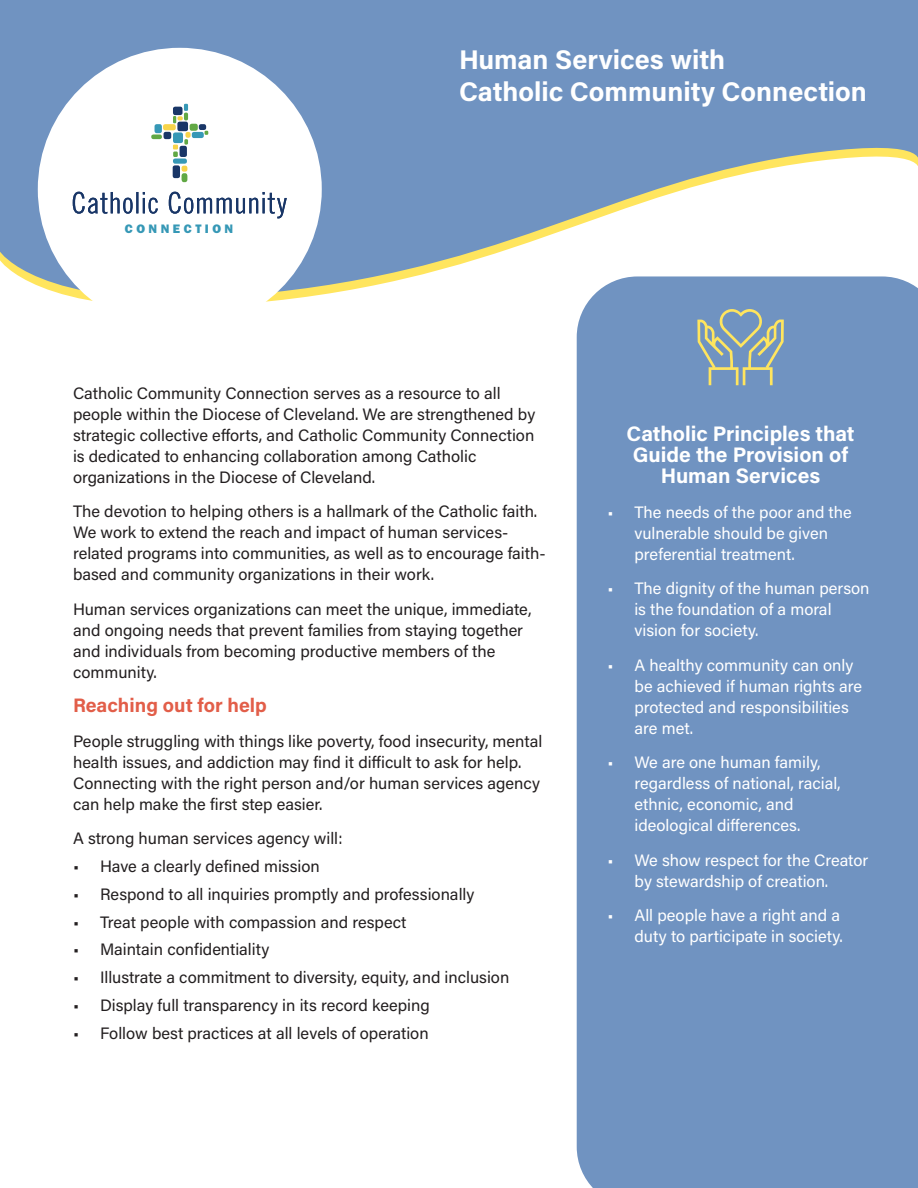
<style>
.page{position:relative;width:918px;height:1188px;background:#fff}
.page>*{position:absolute;margin:0;border:0;box-sizing:border-box;transform-origin:0 0}
.t1{font:700 27px/32.4px "Acumin Pro";color:#fff}
.t2{font:700 21px/21px "Acumin Pro";color:#fff;text-align:center}
.t3{font:700 19.5px "Acumin Pro";color:#e25e49}
.t4{font:16.5px/21px "Acumin Pro";color:#231f20}
.t5{font:16.5px/21px "Acumin Pro";color:#fff}
.t6{font:800 12.3px "Franklin Gothic";letter-spacing:.28em;color:#3698b6}
</style>
<div class="page">
<svg style="left:0;top:0;width:918px;height:302px;fill:#7093c1"></svg>
<div style="left:577px;top:276px;width:341px;height:912px;background:#7093c1"></div>
<div style="left:38px;top:48px;width:284px;height:283px;background:#fff;border-radius:50%"></div>
<div style="left:192px;top:132px;width:12px;height:6px;background:#3698b6;border-radius:2px"></div>
<div style="left:164px;top:132px;width:7px;height:7px;background:#193667;border-radius:2px"></div>
<div style="left:182px;top:173px;width:5px;height:9px;background:#61a844;border-radius:2px"></div>
<div style="left:163px;top:124px;width:13px;height:6px;background:#f7d44a;border-radius:2px"></div>
<svg style="left:173px;top:104px;width:15px;height:19px"></svg>
<div style="left:177px;top:122px;width:11px;height:9px;background:#193667;border-radius:2px"></div>
<div style="left:190px;top:124px;width:8px;height:7px;background:#61a844;border-radius:2px"></div>
<div style="left:180px;top:146px;width:7px;height:11px;background:#193667;border-radius:2px"></div>
<div style="left:199px;top:124px;width:7px;height:6px;background:#193667;border-radius:2px"></div>
<svg style="left:205px;top:131px;width:3px;height:4px"></svg>
<div style="left:155px;top:124px;width:7px;height:9px;background:#3698b6;border-radius:2px"></div>
<div style="left:151px;top:134px;width:11px;height:5px;background:#61a844;border-radius:2px"></div>
<div style="left:173px;top:132px;width:10px;height:11px;background:#3698b6;border-radius:2px"></div>
<svg style="left:184px;top:132px;width:7px;height:13px"></svg>
<svg style="left:173px;top:145px;width:5px;height:12px"></svg>
<div style="left:173px;top:159px;width:14px;height:5px;background:#3698b6;border-radius:2px"></div>
<div style="left:173px;top:165px;width:7px;height:13px;background:#193667;border-radius:2px"></div>
<svg style="left:182px;top:166px;width:5px;height:6px"></svg>
<svg style="left:73px;top:192px;width:214px;height:26px"></svg>
<svg style="left:697px;top:309px;width:87px;height:76px"></svg>
<p class="t6" style="left:125px;top:222px;width:110px">CONNECTION</p>
<p class="t1" style="left:459px;top:42px;width:409px">Human Services with<br>Catholic Community Connection</p>
<p class="t4" style="left:73px;top:382px;width:464px">Catholic Community Connection serves as a resource to all people within the Diocese of Cleveland. We are strengthened by strategic collective efforts, and Catholic Community Connection is dedicated to enhancing collaboration among Catholic organizations in the Diocese of Cleveland.</p>
<p class="t4" style="left:73px;top:500px;width:474px">The devotion to helping others is a hallmark of the Catholic faith.<br>We work to extend the reach and impact of human services&shy;related programs into communities, as well as to encourage faith&shy;based and community organizations in their work.</p>
<p class="t4" style="left:73px;top:598px;width:460px">Human services organizations can meet the unique, immediate, and ongoing needs that prevent families from staying together and individuals from becoming productive members of the community.</p>
<p class="t3" style="left:73px;top:692px;width:195px">Reaching out for help</p>
<p class="t4" style="left:73px;top:730px;width:471px">People struggling with things like poverty, food insecurity, mental health issues, and addiction may find it difficult to ask for help.<br>Connecting with the right person and/or human services agency can help make the first step easier.</p>
<p class="t4" style="left:73px;top:827px;width:271px">A strong human services agency will:</p>
<p class="t4" style="left:73px;top:855px;width:248px">• Have a clearly defined mission</p>
<p class="t4" style="left:73px;top:883px;width:403px">• Respond to all inquiries promptly and professionally</p>
<p class="t4" style="left:73px;top:911px;width:335px">• Treat people with compassion and respect</p>
<p class="t4" style="left:73px;top:938px;width:198px">• Maintain confidentiality</p>
<p class="t4" style="left:73px;top:966px;width:438px">• Illustrate a commitment to diversity, equity, and inclusion</p>
<p class="t4" style="left:73px;top:994px;width:358px">• Display full transparency in its record keeping</p>
<p class="t4" style="left:73px;top:1022px;width:357px">• Follow best practices at all levels of operation</p>
<p class="t2" style="left:627px;top:423px;width:229px">Catholic Principles that<br>Guide the Provision of<br>Human Services</p>
<p class="t5" style="left:634px;top:501px;width:219px;text-indent:-27px">• The needs of the poor and the vulnerable should be given preferential treatment.</p>
<p class="t5" style="left:634px;top:577px;width:237px;text-indent:-27px">• The dignity of the human person is the foundation of a moral vision for society.</p>
<p class="t5" style="left:634px;top:654px;width:229px;text-indent:-27px">• A healthy community can only be achieved if human rights are protected and responsibilities are met.</p>
<p class="t5" style="left:634px;top:751px;width:208px;text-indent:-27px">• We are one human family, regardless of national, racial, ethnic, economic, and ideological differences.</p>
<p class="t5" style="left:634px;top:849px;width:235px;text-indent:-27px">• We show respect for the Creator by stewardship of creation.</p>
<p class="t5" style="left:608px;top:904px;width:237px;text-align:right">• All people have a right and a duty to participate in society.</p>
</div>
